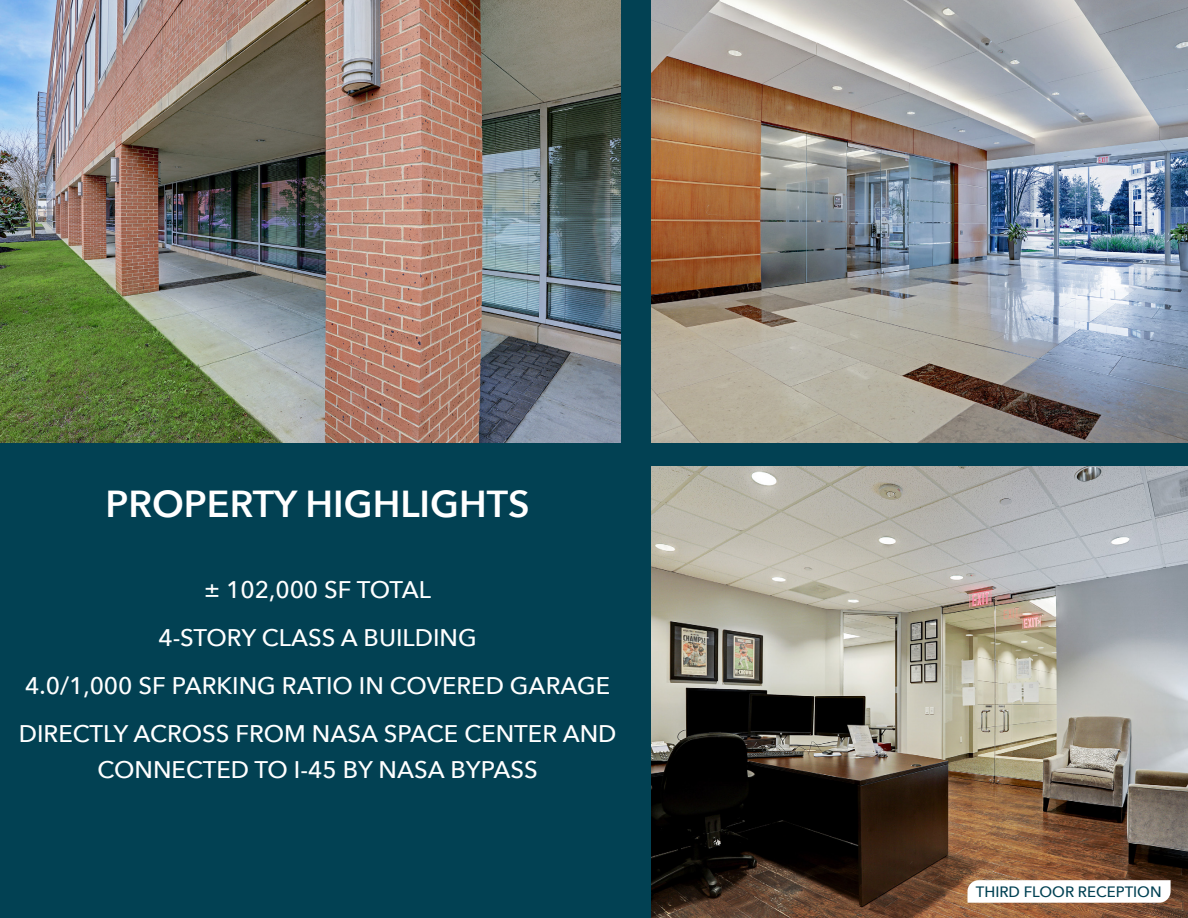
<style>
.page{position:relative;width:1188px;height:918px;background:#024153}
.page>*{position:absolute;margin:0;border:0;box-sizing:border-box;transform-origin:0 0}
.t1{font:600 37.5px "Avenir Next";color:#fff}
.t2{font:500 24px/48px "Avenir Next";color:#fff;text-align:center}
.t3{font:500 15px "Avenir Next";color:#024153}
</style>
<div class="page">
<img style="left:0;top:0;width:621px;height:443px">
<img style="left:652px;top:0;width:536px;height:443px">
<img style="left:652px;top:466px;width:536px;height:452px">
<svg style="left:968px;top:880px;width:203px;height:23px;background:#faf9f8"></svg>
<h1 class="t1" style="left:106px;top:471px;width:426px">PROPERTY HIGHLIGHTS</h1>
<p class="t2" style="left:19px;top:564px;width:599px">± 102,000 SF TOTAL<br>4-STORY CLASS A BUILDING<br>4.0/1,000 SF PARKING RATIO IN COVERED GARAGE<br>DIRECTLY ACROSS FROM NASA SPACE CENTER AND</p>
<p class="t2" style="left:97px;top:744px;width:442px">CONNECTED TO I-45 BY NASA BYPASS</p>
<p class="t3" style="left:976px;top:879px;width:187px">THIRD FLOOR RECEPTION</p>
</div>
